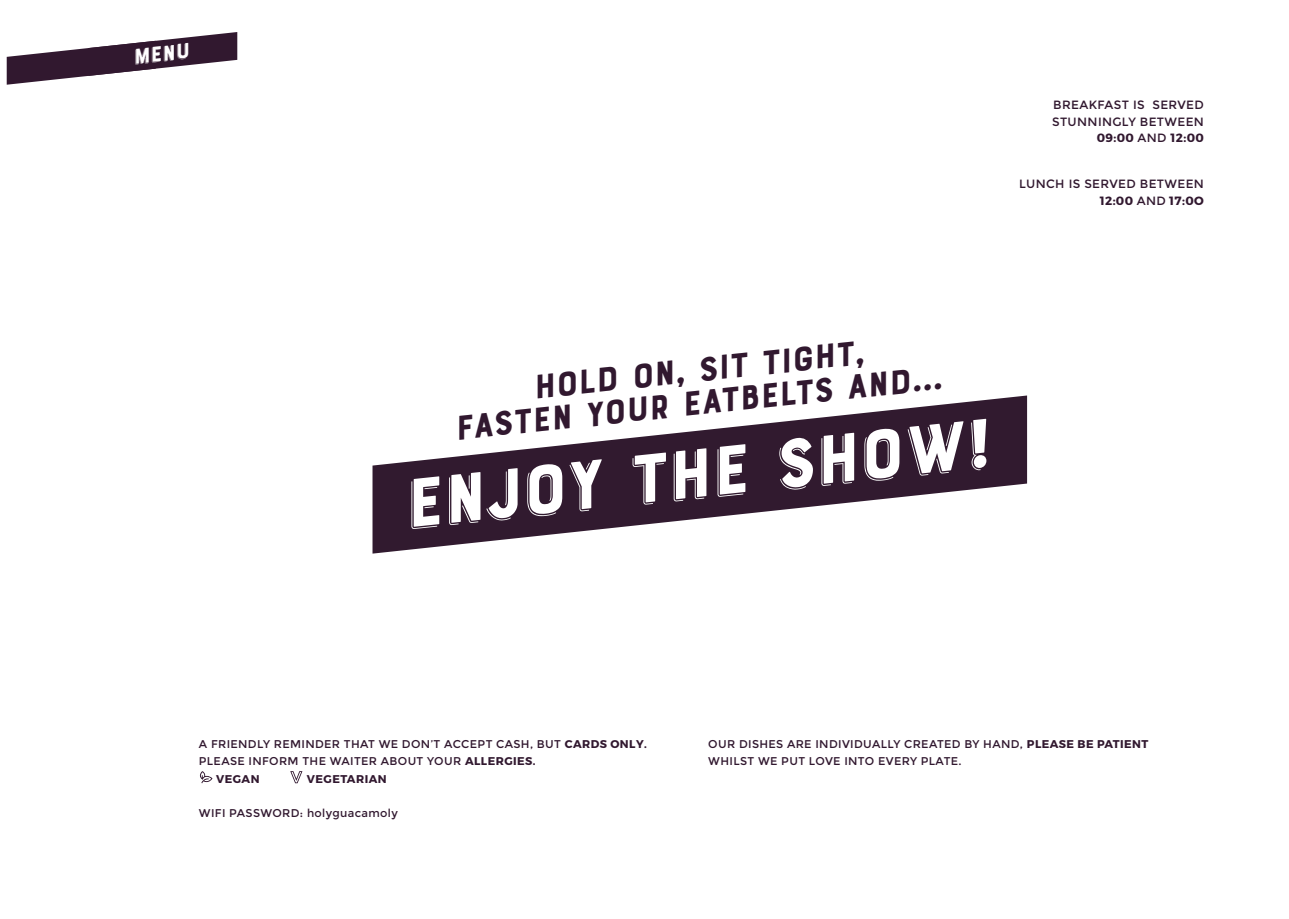
<style>
.page{position:relative;width:1289px;height:919px;background:#fff}
.page>*{position:absolute;margin:0;border:0;box-sizing:border-box;transform-origin:0 0}
.t1{font:72px "Bourton Drop Line";color:#fff}
.t2{font:36px/33px "Bourton Base";color:#31182f;text-align:center}
.t3{font:22.5px "Bourton Drop Line";color:#fff}
.t4{font:12px/16.5px "Montserrat";letter-spacing:.03em;color:#31182f;text-align:right}
.t5{font:11.25px/17.2px "Montserrat";letter-spacing:.03em;color:#31182f}
.t6{font:700 11.25px "Montserrat";letter-spacing:.04em;color:#31182f}
.s1{font-weight:700}
</style>
<div class="page">
<svg style="left:372px;top:395px;width:655px;height:158px;fill:#311a2f"></svg>
<svg style="left:290px;top:771px;width:12px;height:12px"></svg>
<svg style="left:200px;top:771px;width:12px;height:12px"></svg>
<svg style="left:7px;top:32px;width:230px;height:53px"></svg>
<h3 class="t3" style="left:132px;top:43px;width:58px;rotate:-6deg">MENU</h3>
<p class="t4" style="left:1052px;top:97px;width:153px">BREAKFAST IS SERVED<br>STUNNINGLY BETWEEN<br><span class="s1">09:00</span> AND <span class="s1">12:00</span></p>
<p class="t4" style="left:1019px;top:176px;width:186px">LUNCH IS SERVED BETWEEN<br><span class="s1">12:00</span> AND <span class="s1">17:0O</span></p>
<h2 class="t2" style="left:450px;top:380px;width:491px;rotate:-6deg">HOLD ON, SIT TIGHT,<br>FASTEN YOUR EATBELTS AND...</h2>
<h1 class="t1" style="left:400px;top:459px;width:589px;rotate:-6deg">ENJOY THE SHOW!</h1>
<p class="t5" style="left:199px;top:735px;width:449px">A FRIENDLY REMINDER THAT WE DON’T ACCEPT CASH, BUT <span class="s1">CARDS ONLY.</span></p>
<p class="t5" style="left:199px;top:752px;width:338px">PLEASE INFORM THE WAITER ABOUT YOUR <span class="s1">ALLERGIES.</span></p>
<p class="t6" style="left:216px;top:771px;width:45px">VEGAN</p>
<p class="t6" style="left:307px;top:771px;width:81px">VEGETARIAN</p>
<p class="t5" style="left:199px;top:804px;width:200px">WIFI PASSWORD: holyguacamoly</p>
<p class="t5" style="left:708px;top:735px;width:441px">OUR DISHES ARE INDIVIDUALLY CREATED BY HAND, <span class="s1">PLEASE BE PATIENT<br></span>WHILST WE PUT LOVE INTO EVERY PLATE.</p>
</div>
